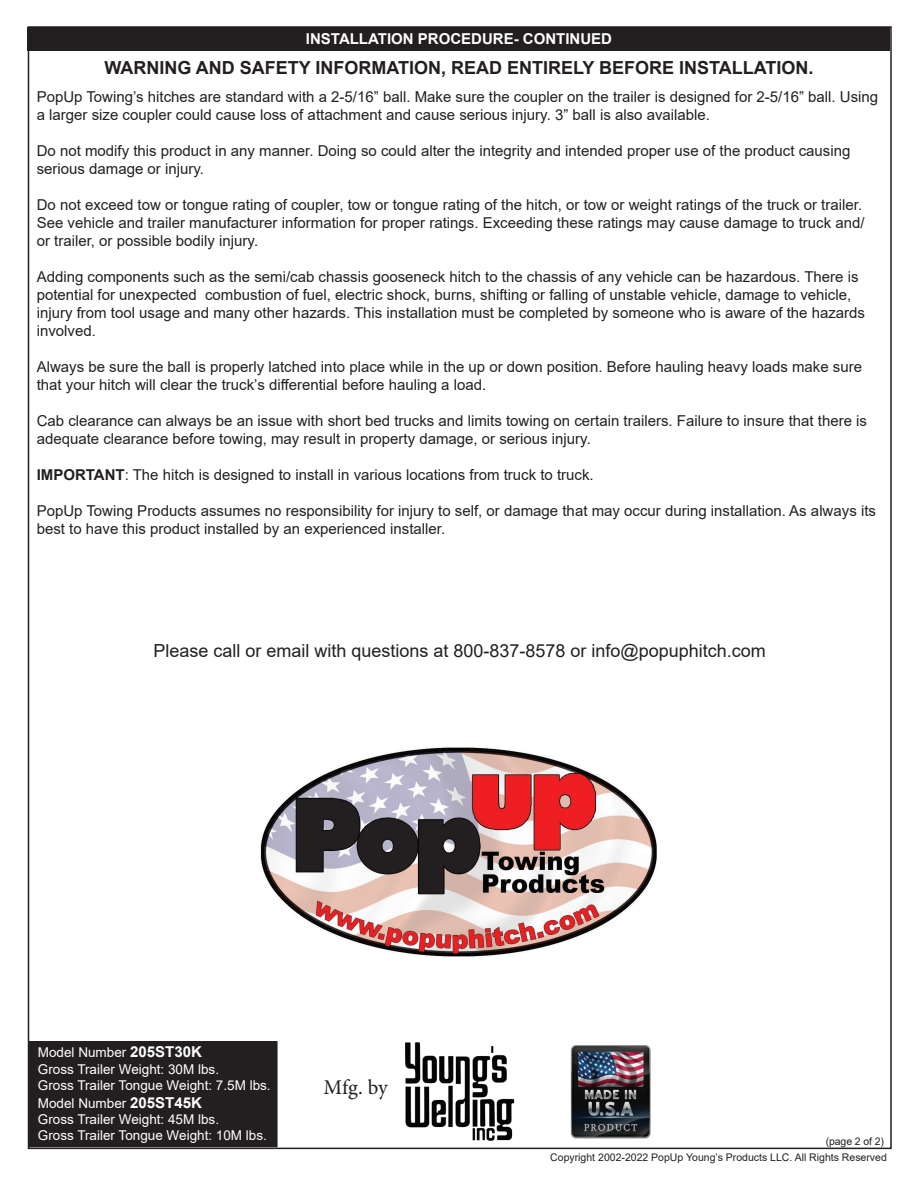
<style>
.page{position:relative;width:918px;height:1188px;background:#fff}
.page>*{position:absolute;margin:0;border:0;box-sizing:border-box;transform-origin:0 0}
.t1{font:21px "Minion Pro";color:#231f20}
.t2{font:18px "Arial";color:#231f20}
.t3{font:700 18px "Arial";color:#231f20}
.t4{font:15px/18px "Arial";color:#231f20}
.t5{font:700 15px "Arial";color:#fff}
.t6{font:13.5px/16.2px "Arial";color:#fff}
.t7{font:10.5px "Arial";color:#231f20}
.s1{font-weight:700}
.s2{font-weight:700;font-size:15px}
</style>
<div class="page">
<div style="left:28px;top:28px;width:862px;height:23px;background:#231f20"></div>
<img style="left:570px;top:1045px;width:81px;height:94px">
<div style="left:30px;top:1042px;width:247px;height:105px;background:#231f20"></div>
<div style="left:29px;top:1041px;width:249px;height:106px;border:2px solid #231f20"></div>
<img style="left:260px;top:747px;width:397px;height:210px">
<img style="left:405px;top:1042px;width:110px;height:99px">
<p class="t5" style="left:306px;top:28px;width:308px">INSTALLATION PROCEDURE- CONTINUED</p>
<p class="t3" style="left:104px;top:55px;width:711px">WARNING AND SAFETY INFORMATION, READ ENTIRELY BEFORE INSTALLATION.</p>
<p class="t4" style="left:37px;top:88px;width:843px">PopUp Towing’s hitches are standard with a 2-5/16” ball. Make sure the coupler on the trailer is designed for 2-5/16” ball. Using a larger size coupler could cause loss of attachment and cause serious injury. 3” ball is also available.</p>
<p class="t4" style="left:37px;top:142px;width:815px">Do not modify this product in any manner. Doing so could alter the integrity and intended proper use of the product causing serious damage or injury.</p>
<p class="t4" style="left:37px;top:196px;width:829px">Do not exceed tow or tongue rating of coupler, tow or tongue rating of the hitch, or tow or weight ratings of the truck or trailer.<br>See vehicle and trailer manufacturer information for proper ratings. Exceeding these ratings may cause damage to truck and/ or trailer, or possible bodily injury.</p>
<p class="t4" style="left:37px;top:268px;width:830px">Adding components such as the semi/cab chassis gooseneck hitch to the chassis of any vehicle can be hazardous. There is potential for unexpected combustion of fuel, electric shock, burns, shifting or falling of unstable vehicle, damage to vehicle, injury from tool usage and many other hazards. This installation must be completed by someone who is aware of the hazards involved.</p>
<p class="t4" style="left:37px;top:358px;width:827px">Always be sure the ball is properly latched into place while in the up or down position. Before hauling heavy loads make sure that your hitch will clear the truck’s differential before hauling a load.</p>
<p class="t4" style="left:37px;top:412px;width:832px">Cab clearance can always be an issue with short bed trucks and limits towing on certain trailers. Failure to insure that there is adequate clearance before towing, may result in property damage, or serious injury.</p>
<p class="t4" style="left:37px;top:466px;width:559px"><span class="s1">IMPORTANT</span>: The hitch is designed to install in various locations from truck to truck.</p>
<p class="t4" style="left:37px;top:502px;width:841px">PopUp Towing Products assumes no responsibility for injury to self, or damage that may occur during installation. As always its best to have this product installed by an experienced installer.</p>
<p class="t2" style="left:153px;top:638px;width:614px">Please call or email with questions at 800-837-8578 or info@popuphitch.com</p>
<p class="t6" style="left:38px;top:1045px;width:234px">Model Number <span class="s2">205ST30K<br></span>Gross Trailer Weight: 30M lbs.<br>Gross Trailer Tongue Weight: 7.5M lbs.</p>
<p class="t6" style="left:38px;top:1095px;width:231px">Model Number <span class="s2">205ST45K<br></span>Gross Trailer Weight: 45M lbs.<br>Gross Trailer Tongue Weight: 10M lbs.</p>
<h1 class="t1" style="left:324px;top:1073px;width:66px">Mfg. by</h1>
<p class="t7" style="left:826px;top:1134px;width:60px">(page 2 of 2)</p>
<p class="t7" style="left:550px;top:1150px;width:338px">Copyright 2002-2022 PopUp Young’s Products LLC. All Rights Reserved</p>
</div>
